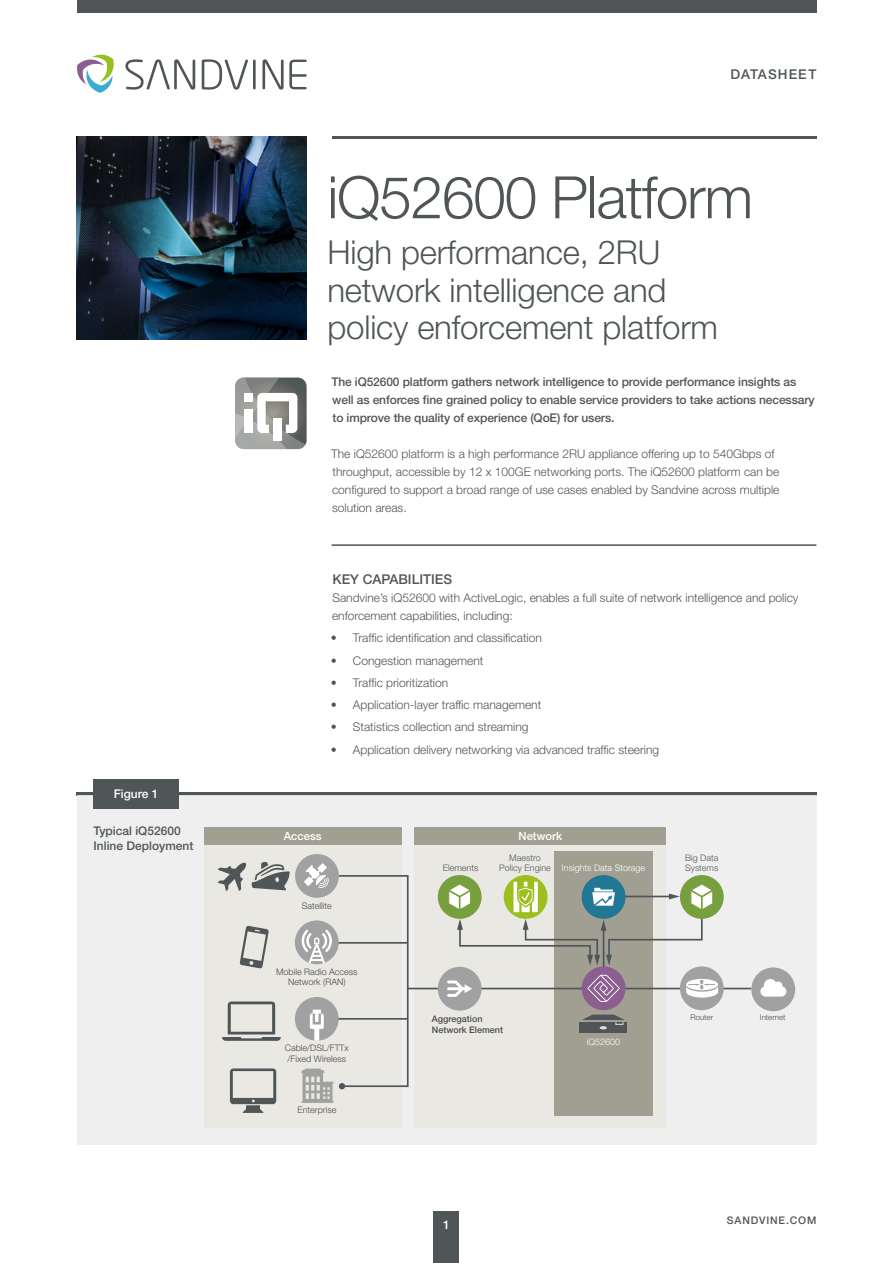
<style>
.page{position:relative;width:893px;height:1263px;background:#fff}
.page>*{position:absolute;margin:0;border:0;box-sizing:border-box;transform-origin:0 0}
.t1{font:300 58.5px "Helvetica Neue LT Pro";letter-spacing:-.02em;color:#505657}
.t2{font:300 33px/37.5px "Helvetica Neue LT Pro";letter-spacing:-.005em;color:#505657}
.t3{font:500 13.5px "Helvetica Neue LT Pro";color:#505657}
.t4{font:500 13.5px "Helvetica Neue LT Pro";letter-spacing:.08em;color:#505657}
.t5{font:300 12px/18px "Helvetica Neue LT Pro";color:#505657}
.t6{font:500 12px/18px "Helvetica Neue LT Pro";letter-spacing:-.01em;color:#505657}
.t7{font:500 12px "Helvetica Neue LT Pro";color:#fff}
.t8{font:500 11.25px "Helvetica Neue LT Pro";color:#fff}
.t9{font:500 10.5px "Helvetica Neue LT Pro";letter-spacing:.08em;color:#505657}
.t10{font:300 9px/10.4px "Helvetica Neue LT Pro";color:#4a4a49;text-align:center}
.t11{font:300 9px/10.4px "Helvetica Neue LT Pro";color:#505657}
.t12{font:300 9px "Helvetica Neue LT Pro";color:#fff}
.t13{font:500 9px/10.4px "Helvetica Neue LT Pro";color:#4a4a49}
.t14{font:300 7.8px "Helvetica Neue LT Pro";color:#4a4a49}
</style>
<div class="page">
<div style="left:77px;top:0;width:739px;height:13px;background:#505657"></div>
<hr style="left:332px;top:544px;width:484px;height:2px;background:#505657">
<hr style="left:332px;top:136px;width:484px;height:2px;background:#505657">
<div style="left:434px;top:1212px;width:25px;height:51px;background:#505657"></div>
<svg style="left:125px;top:59px;width:70px;height:31px"></svg>
<svg style="left:202px;top:59px;width:46px;height:31px"></svg>
<hr style="left:253px;top:60px;width:3px;height:29px;background:#505657">
<svg style="left:262px;top:59px;width:45px;height:31px"></svg>
<svg style="left:77px;top:54px;width:37px;height:39px"></svg>
<img style="left:77px;top:136px;width:230px;height:203px">
<svg style="left:235px;top:377px;width:72px;height:72px"></svg>
<div style="left:273px;top:418px;width:9px;height:22px;background:#fff"></div>
<div style="left:244px;top:409px;width:9px;height:24px;background:#fff"></div>
<div style="left:244px;top:393px;width:9px;height:8px;background:#fff"></div>
<hr style="left:77px;top:792px;width:740px;height:4px;background:#505657">
<div style="left:77px;top:795px;width:739px;height:349px;background:#eee"></div>
<div style="left:94px;top:779px;width:85px;height:30px;background:#505657"></div>
<div style="left:415px;top:827px;width:251px;height:300px;background:#e9e8e3"></div>
<div style="left:554px;top:851px;width:99px;height:265px;background:#a19f92"></div>
<div style="left:415px;top:827px;width:251px;height:17px;background:#a19f92"></div>
<hr style="left:408px;top:988px;width:343px;height:1px;background:#505657">
<div style="left:751px;top:967px;width:44px;height:44px;background:#a1a1a2;border-radius:50%"></div>
<svg style="left:760px;top:979px;width:26px;height:17px"></svg>
<div style="left:680px;top:966px;width:44px;height:44px;background:#a1a1a2;border-radius:50%"></div>
<svg style="left:686px;top:979px;width:32px;height:18px"></svg>
<div style="left:438px;top:967px;width:44px;height:43px;background:#a1a1a2;border-radius:50%"></div>
<svg style="left:447px;top:980px;width:25px;height:17px"></svg>
<div style="left:579px;top:1022px;width:48px;height:10px;background:#505657"></div>
<div style="left:438px;top:875px;width:44px;height:44px;background:#789f3d;border-radius:50%"></div>
<svg style="left:504px;top:875px;width:44px;height:44px"></svg>
<div style="left:680px;top:875px;width:44px;height:44px;background:#789f3d;border-radius:50%"></div>
<svg style="left:582px;top:1014px;width:42px;height:15px"></svg>
<div style="left:582px;top:875px;width:43px;height:44px;background:#227794;border-radius:50%"></div>
<svg style="left:448px;top:882px;width:266px;height:84px"></svg>
<div style="left:204px;top:827px;width:197px;height:300px;background:#e9e8e3"></div>
<div style="left:204px;top:827px;width:197px;height:17px;background:#a19f92"></div>
<svg style="left:222px;top:1001px;width:59px;height:40px"></svg>
<svg style="left:240px;top:926px;width:29px;height:42px"></svg>
<div style="left:295px;top:997px;width:44px;height:44px;background:#a1a1a2;border-radius:50%"></div>
<div style="left:295px;top:854px;width:44px;height:44px;background:#a1a1a1;border-radius:50%"></div>
<div style="left:295px;top:920px;width:44px;height:44px;background:#a1a1a2;border-radius:50%"></div>
<svg style="left:218px;top:863px;width:28px;height:28px"></svg>
<svg style="left:252px;top:862px;width:38px;height:28px"></svg>
<div style="left:582px;top:966px;width:43px;height:44px;background:#8c5e90;border-radius:50%"></div>
<svg style="left:587px;top:975px;width:33px;height:27px"></svg>
<svg style="left:301px;top:863px;width:108px;height:240px"></svg>
<svg style="left:230px;top:1068px;width:46px;height:45px"></svg>
<p class="t7" style="left:114px;top:787px;width:46px">Figure 1</p>
<p class="t6" style="left:94px;top:823px;width:101px;line-height:15px">Typical iQ52600<br>Inline Deployment</p>
<p class="t4" style="left:730px;top:66px;width:87px">DATASHEET</p>
<h1 class="t1" style="left:327px;top:162px;width:427px">iQ52600 Platform</h1>
<h2 class="t2" style="left:327px;top:233px;width:392px">High performance, 2RU network intelligence and policy enforcement platform</h2>
<p class="t6" style="left:331px;top:373px;width:485px">The iQ52600 platform gathers network intelligence to provide performance insights as well as enforces fine grained policy to enable service providers to take actions necessary to improve the quality of experience (QoE) for users.</p>
<p class="t5" style="left:331px;top:445px;width:450px">The iQ52600 platform is a high performance 2RU appliance offering up to 540Gbps of throughput, accessible by 12 x 100GE networking ports. The iQ52600 platform can be configured to support a broad range of use cases enabled by Sandvine across multiple solution areas.</p>
<p class="t3" style="left:332px;top:571px;width:121px">KEY CAPABILITIES</p>
<p class="t5" style="left:332px;top:589px;width:468px">Sandvine’s iQ52600 with ActiveLogic, enables a full suite of network intelligence and policy enforcement capabilities, including:</p>
<p class="t5" style="left:331px;top:629px;width:212px">• Traffic identification and classification</p>
<p class="t5" style="left:331px;top:651px;width:154px">• Congestion management</p>
<p class="t5" style="left:331px;top:673px;width:119px">• Traffic prioritization</p>
<p class="t5" style="left:331px;top:696px;width:212px">• Application-layer traffic management</p>
<p class="t5" style="left:331px;top:718px;width:199px">• Statistics collection and streaming</p>
<p class="t5" style="left:331px;top:740px;width:330px">• Application delivery networking via advanced traffic steering</p>
<p class="t8" style="left:284px;top:829px;width:39px">Access</p>
<p class="t8" style="left:519px;top:829px;width:45px">Network</p>
<p class="t11" style="left:443px;top:862px;width:37px">Elements</p>
<p class="t12" style="left:562px;top:862px;width:85px">Insights Data Storage</p>
<p class="t11" style="left:685px;top:852px;width:35px">Big Data<br>Systems</p>
<p class="t11" style="left:499px;top:852px;width:53px;text-align:center">Maestro<br>Policy Engine</p>
<p class="t10" style="left:302px;top:900px;width:31px">Satellite</p>
<p class="t10" style="left:276px;top:966px;width:83px">Mobile Radio Access<br>Network (RAN)</p>
<p class="t10" style="left:285px;top:1042px;width:66px">Cable/DSL/FTTx /Fixed Wireless</p>
<p class="t10" style="left:297px;top:1105px;width:40px">Enterprise</p>
<p class="t13" style="left:432px;top:1014px;width:73px">Aggregation<br>Network Element</p>
<p class="t7" style="left:443px;top:1217px;width:8px">1</p>
<p class="t12" style="left:587px;top:1036px;width:35px">iQ52600</p>
<p class="t14" style="left:690px;top:1012px;width:24px">Router</p>
<p class="t14" style="left:760px;top:1012px;width:27px">Internet</p>
<p class="t9" style="left:727px;top:1214px;width:91px">SANDVINE.COM</p>
</div>
